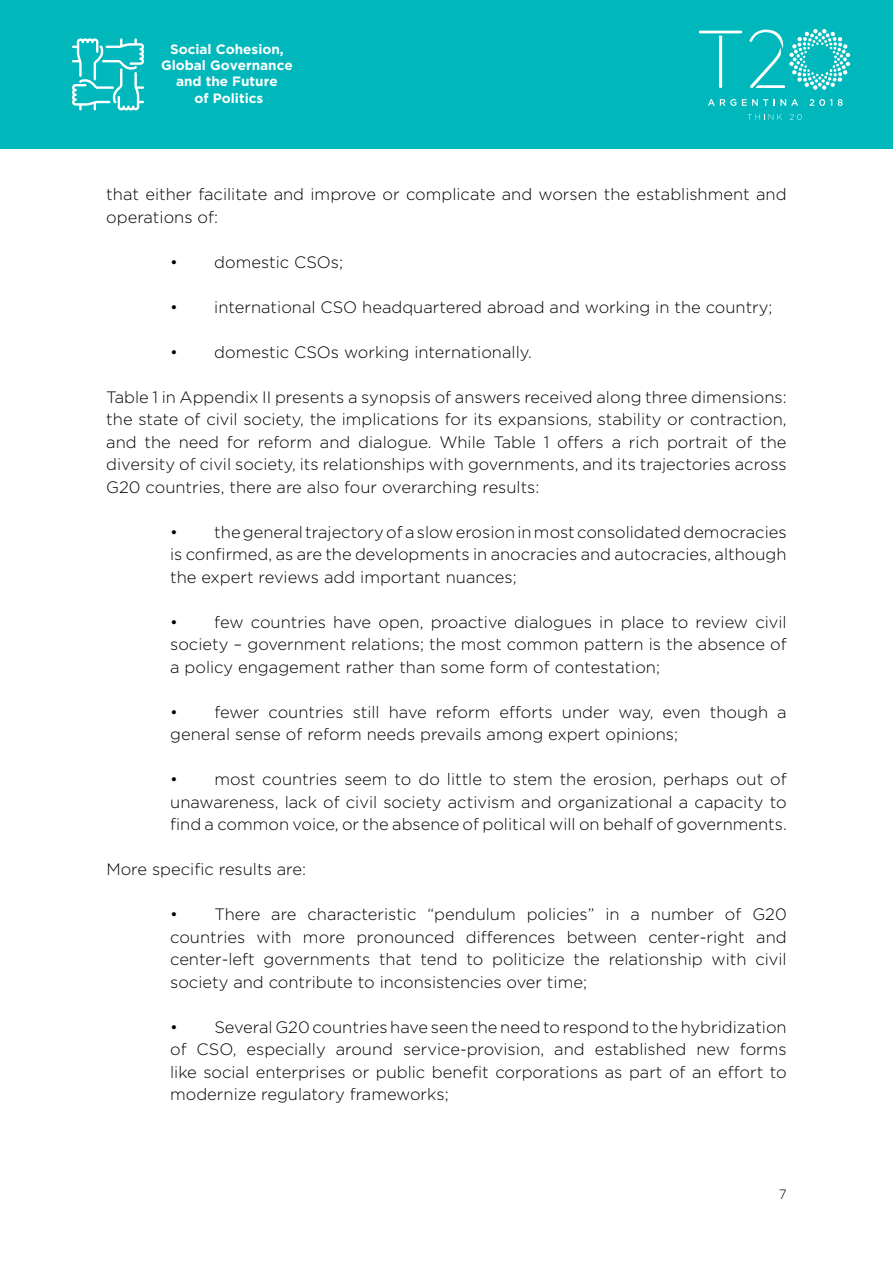
<style>
.page{position:relative;width:893px;height:1263px;background:#fff}
.page>*{position:absolute;margin:0;border:0;box-sizing:border-box;transform-origin:0 0}
.t1{font:300 16.5px/22.5px "Gotham";color:#000;text-align:justify}
.t2{font:700 13.5px/16.2px "Gotham";color:#fff;text-align:center}
.t3{font:300 13.5px "Gotham";color:#000}
</style>
<div class="page">
<div style="left:0;top:0;width:893px;height:149px;background:#00b8bc"></div>
<svg style="left:749px;top:29px;width:101px;height:61px"></svg>
<svg style="left:708px;top:99px;width:28px;height:7px"></svg>
<svg style="left:742px;top:99px;width:26px;height:7px"></svg>
<svg style="left:774px;top:99px;width:24px;height:7px"></svg>
<svg style="left:810px;top:99px;width:22px;height:7px"></svg>
<svg style="left:838px;top:99px;width:5px;height:7px"></svg>
<svg style="left:699px;top:31px;width:43px;height:57px"></svg>
<svg style="left:748px;top:114px;width:34px;height:6px"></svg>
<svg style="left:790px;top:114px;width:12px;height:6px"></svg>
<svg style="left:72px;top:38px;width:72px;height:72px"></svg>
<p class="t2" style="left:161px;top:42px;width:133px">Social Cohesion,<br>Global Governance and the Future<br>of Politics</p>
<p class="t1" style="left:106px;top:184px;width:682px">that either facilitate and improve or complicate and worsen the establishment and operations of:</p>
<p class="t1" style="left:170px;top:250px;width:175px">• domestic CSOs;</p>
<p class="t1" style="left:170px;top:295px;width:604px">• international CSO headquartered abroad and working in the country;</p>
<p class="t1" style="left:170px;top:340px;width:363px">• domestic CSOs working internationally.</p>
<p class="t1" style="left:106px;top:387px;width:682px">Table 1 in Appendix II presents a synopsis of answers received along three dimensions: the state of civil society, the implications for its expansions, stability or contraction, and the need for reform and dialogue. While Table 1 offers a rich portrait of the diversity of civil society, its relationships with governments, and its trajectories across G20 countries, there are also four overarching results:</p>
<p class="t1" style="left:170px;top:520px;width:618px">• the general trajectory of a slow erosion in most consolidated democracies is confirmed, as are the developments in anocracies and autocracies, although the expert reviews add important nuances;</p>
<p class="t1" style="left:170px;top:610px;width:618px">• few countries have open, proactive dialogues in place to review civil society – government relations; the most common pattern is the absence of a policy engagement rather than some form of contestation;</p>
<p class="t1" style="left:170px;top:700px;width:618px">• fewer countries still have reform efforts under way, even though a general sense of reform needs prevails among expert opinions;</p>
<p class="t1" style="left:170px;top:768px;width:618px">• most countries seem to do little to stem the erosion, perhaps out of unawareness, lack of civil society activism and organizational a capacity to find a common voice, or the absence of political will on behalf of governments.</p>
<p class="t1" style="left:106px;top:859px;width:201px">More specific results are:</p>
<p class="t1" style="left:170px;top:903px;width:618px">• There are characteristic “pendulum policies” in a number of G20 countries with more pronounced differences between center-right and center-left governments that tend to politicize the relationship with civil society and contribute to inconsistencies over time;</p>
<p class="t1" style="left:170px;top:1015px;width:618px">• Several G20 countries have seen the need to respond to the hybridization of CSO, especially around service-provision, and established new forms like social enterprises or public benefit corporations as part of an effort to modernize regulatory frameworks;</p>
<p class="t3" style="left:779px;top:1188px;width:9px">7</p>
</div>
